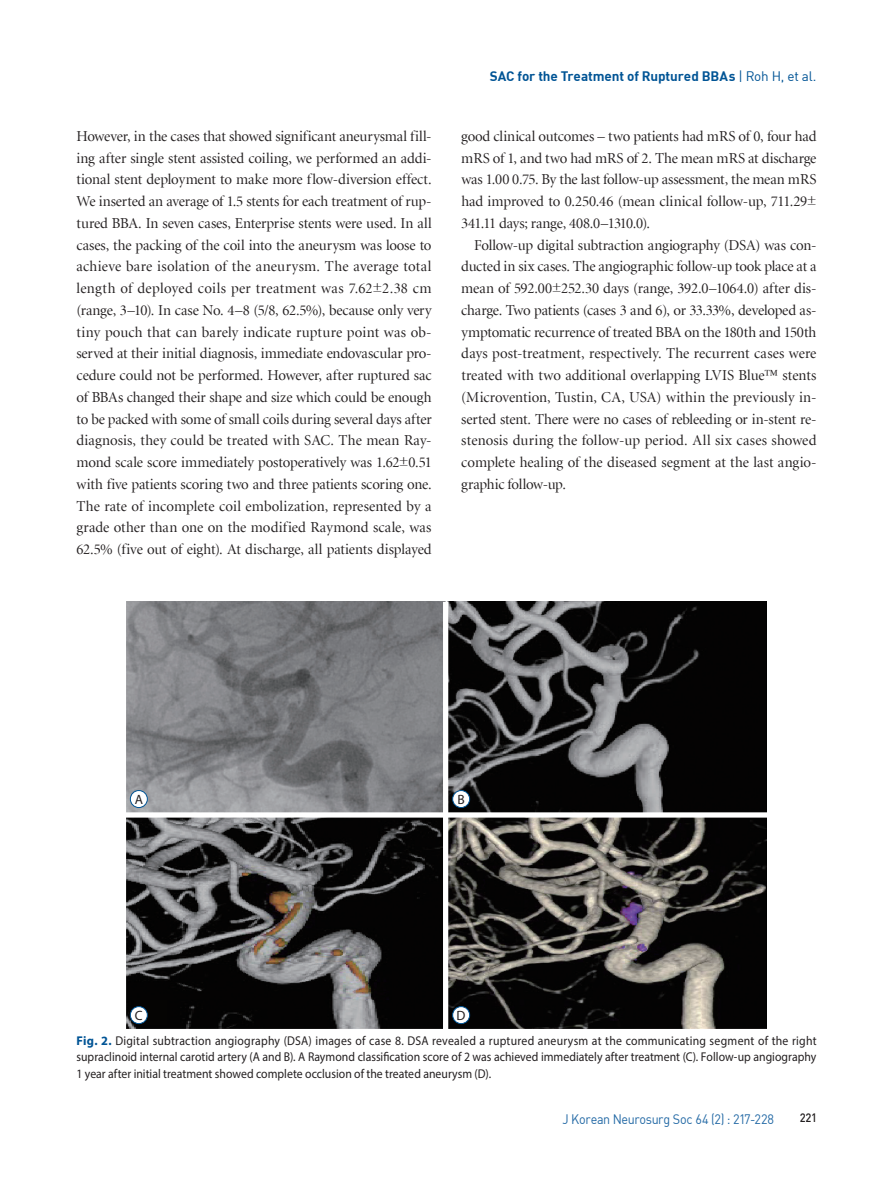
<style>
.page{position:relative;width:893px;height:1191px;background:#fff}
.page>*{position:absolute;margin:0;border:0;box-sizing:border-box;transform-origin:0 0}
.t1{font:15px/21.8px "Minion LT Display";letter-spacing:-.005em;color:#231f20;text-align:justify}
.t2{font:700 13.5px "DIN";letter-spacing:-.005em;color:#005495}
.t3{font:13.5px "DIN";letter-spacing:-.02em;color:#2369a5;scale:.93 1}
.t4{font:13.5px "Myriad Pro";color:#231f20}
.t5{font:12.75px/16.5px "Myriad Pro";color:#231f20;text-align:justify;scale:.92 1}
.t6{font:12px "Dinmed";color:#231f20;scale:.93 1}
.s1{font-weight:400}
.s2{font-weight:700;color:#005495}
</style>
<div class="page">
<img style="left:126px;top:602px;width:641px;height:426px">
<div style="left:125px;top:812px;width:644px;height:5px;background:#fff"></div>
<div style="left:443px;top:602px;width:5px;height:427px;background:#fff"></div>
<div style="left:130px;top:790px;width:17px;height:17px;background:#fff;border-radius:50%"></div>
<div style="left:130px;top:790px;width:18px;height:17px;border:1px solid #005495;border-radius:50%"></div>
<div style="left:130px;top:1006px;width:17px;height:17px;background:#fff;border-radius:50%"></div>
<div style="left:130px;top:1006px;width:18px;height:17px;border:1px solid #005495;border-radius:50%"></div>
<div style="left:453px;top:790px;width:17px;height:17px;background:#fff;border-radius:50%"></div>
<div style="left:452px;top:790px;width:18px;height:17px;border:1px solid #005495;border-radius:50%"></div>
<div style="left:453px;top:1006px;width:17px;height:17px;background:#fff;border-radius:50%"></div>
<div style="left:452px;top:1006px;width:18px;height:17px;border:1px solid #005495;border-radius:50%"></div>
<p class="t2" style="left:490px;top:68px;width:328px">SAC for the Treatment of Ruptured BBAs <span class="s1">| Roh H, et al.</span></p>
<p class="t1" style="left:76px;top:126px;width:357px">However, in the cases that showed significant aneurysmal fill&shy;ing after single stent assisted coiling, we performed an addi&shy;tional stent deployment to make more flow-diversion effect.<br>We inserted an average of 1.5 stents for each treatment of rup&shy;tured BBA. In seven cases, Enterprise stents were used. In all cases, the packing of the coil into the aneurysm was loose to achieve bare isolation of the aneurysm. The average total length of deployed coils per treatment was 7.62±2.38 cm (range, 3–10). In case No. 4–8 (5/8, 62.5%), because only very tiny pouch that can barely indicate rupture point was ob&shy;served at their initial diagnosis, immediate endovascular pro&shy;cedure could not be performed. However, after ruptured sac of BBAs changed their shape and size which could be enough to be packed with some of small coils during several days after diagnosis, they could be treated with SAC. The mean Ray&shy;mond scale score immediately postoperatively was 1.62±0.51 with five patients scoring two and three patients scoring one.<br>The rate of incomplete coil embolization, represented by a grade other than one on the modified Raymond scale, was 62.5% (five out of eight). At discharge, all patients displayed</p>
<p class="t1" style="left:461px;top:126px;width:357px">good clinical outcomes – two patients had mRS of 0, four had mRS of 1, and two had mRS of 2. The mean mRS at discharge was 1.00 0.75. By the last follow-up assessment, the mean mRS had improved to 0.250.46 (mean clinical follow-up, 711.29± 341.11 days; range, 408.0–1310.0).</p>
<p class="t1" style="left:461px;top:234px;width:357px;text-indent:13px">Follow-up digital subtraction angiography (DSA) was con&shy;ducted in six cases. The angiographic follow-up took place at a mean of 592.00±252.30 days (range, 392.0–1064.0) after dis&shy;charge. Two patients (cases 3 and 6), or 33.33%, developed as&shy;ymptomatic recurrence of treated BBA on the 180th and 150th days post-treatment, respectively. The recurrent cases were treated with two additional overlapping LVIS Blue stents (Microvention, Tustin, CA, USA) within the previously in&shy;serted stent. There were no cases of rebleeding or in-stent re&shy;stenosis during the follow-up period. All six cases showed complete healing of the diseased segment at the last angio&shy;graphic follow-up.</p>
<p class="t4" style="left:135px;top:790px;width:10px">A</p>
<p class="t4" style="left:135px;top:1006px;width:9px">C</p>
<p class="t4" style="left:457px;top:790px;width:9px">B</p>
<p class="t4" style="left:457px;top:1006px;width:10px">D</p>
<p class="t5" style="left:77px;top:1032px;width:806px"><span class="s2">Fig. 2.</span> Digital subtraction angiography (DSA) images of case 8. DSA revealed a ruptured aneurysm at the communicating segment of the right supraclinoid internal carotid artery (A and B). A Raymond classification score of 2 was achieved immediately after treatment (C). Follow-up angiography 1 year after initial treatment showed complete occlusion of the treated aneurysm (D).</p>
<p class="t3" style="left:562px;top:1110px;width:229px">J Korean Neurosurg Soc 64 (2) : 217-228</p>
<p class="t6" style="left:800px;top:1109px;width:20px">221</p>
</div>
